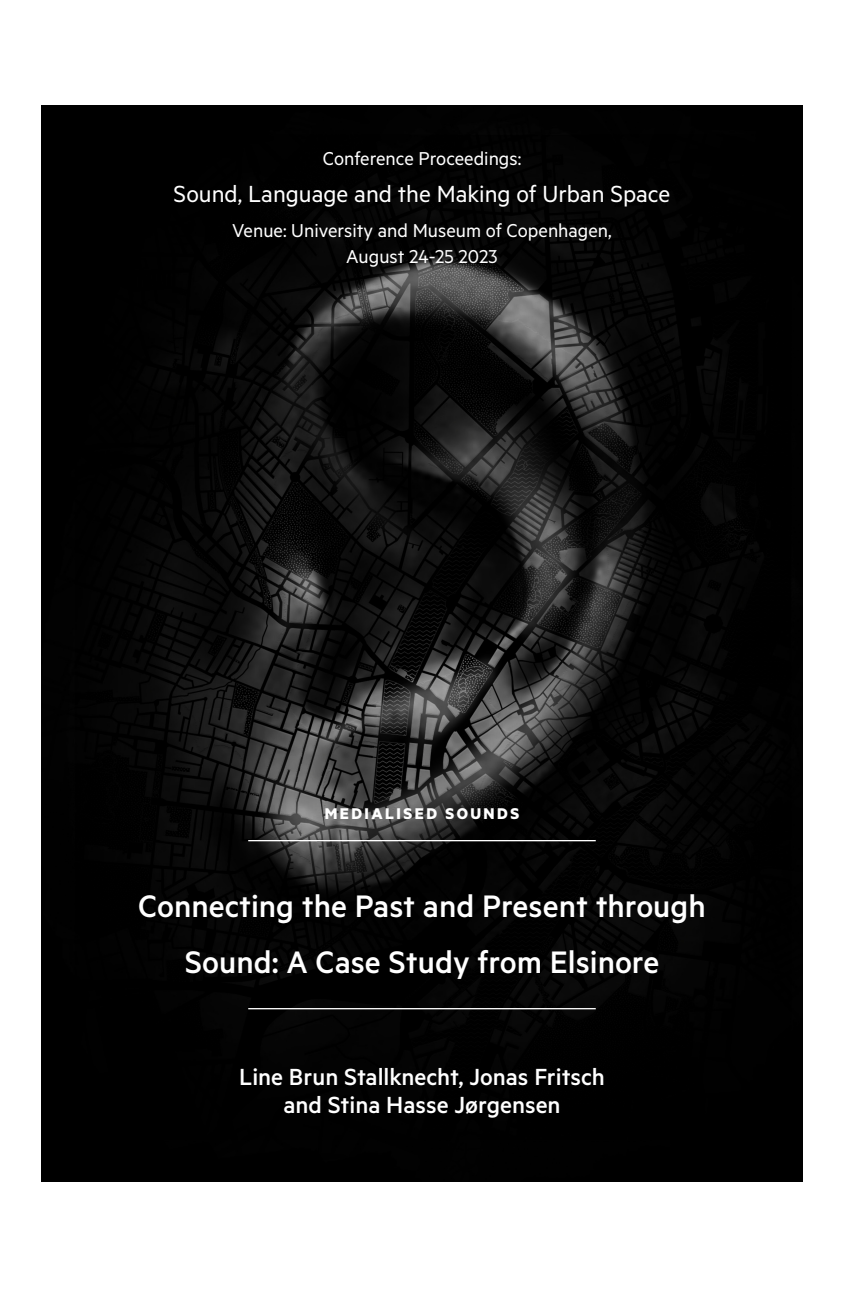
<style>
.page{position:relative;width:844px;height:1290px;background:#fff}
.page>*{position:absolute;margin:0;border:0;box-sizing:border-box;transform-origin:0 0}
._01_Rubrik{font:500 35px/56px "Metric";color:#fff;text-align:center}
._02_Brød_uden_indent{font:500 26.25px/28px "Metric";color:#fff;text-align:center}
.t1{font:26.25px "Metric";color:#fff}
.t2{font:21px/26.2px "Metric";color:#fff;text-align:center}
.versaler{font:700 17.5px "Metric";letter-spacing:.14em;color:#fff}
</style>
<div class="page">
<img style="left:41px;top:105px;width:761px;height:1076px">
<hr style="left:248px;top:840px;width:347px;height:1px;background:#fff">
<hr style="left:248px;top:1008px;width:347px;height:1px;background:#fff">
<p class="t2" style="left:322px;top:145px;width:200px">Conference Proceedings:</p>
<p class="t1" style="left:173px;top:179px;width:498px">Sound, Language and the Making of Urban Space</p>
<p class="t2" style="left:232px;top:217px;width:381px">Venue: University and Museum of Copenhagen,<br>August 24-25 2023</p>
<p class="versaler" style="left:325px;top:802px;width:196px">MEDIALISED SOUNDS</p>
<p class="_01_Rubrik" style="left:138px;top:877px;width:569px">Connecting the Past and Present through<br>Sound: A Case Study from Elsinore</p>
<p class="_02_Brød_uden_indent" style="left:239px;top:1062px;width:367px">Line Brun Stallknecht, Jonas Fritsch and Stina Hasse Jørgensen</p>
</div>
